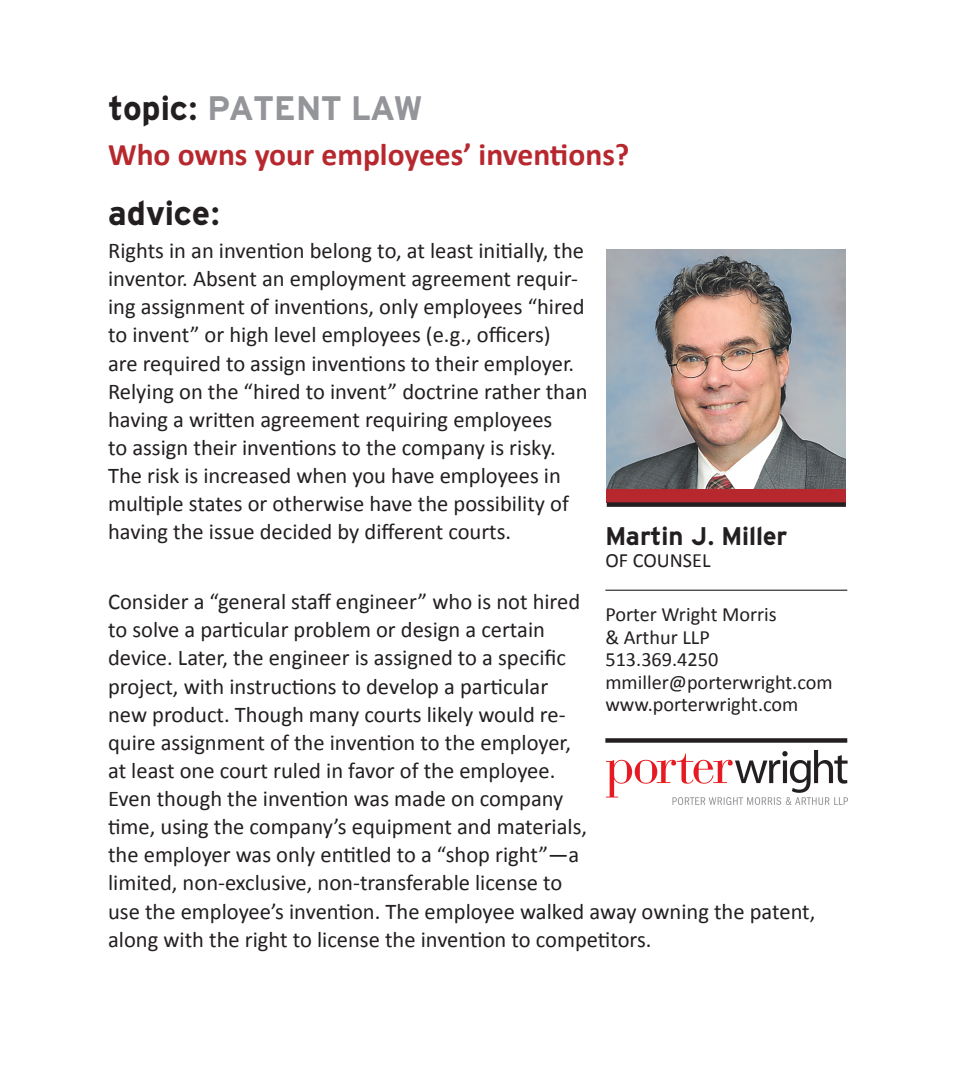
<style>
.page{position:relative;width:960px;height:1076px;background:#fff}
.page>*{position:absolute;margin:0;border:0;box-sizing:border-box;transform-origin:0 0}
.t1{font:36px "Hitthe Road";color:#939598}
.t2{font:36px "Hitthe Road";color:#231f20}
.t3{font:700 31.5px "Calibri";color:#b7282e}
.t4{font:27px "Hitthe Road";color:#231f20}
.t5{font:22.5px/28.1px "Calibri";color:#231f20}
.t6{font:20.25px/22.5px "Calibri";color:#231f20}
.s1{color:#231f20}
</style>
<div class="page">
<img style="left:606px;top:250px;width:239px;height:239px">
<img style="left:606px;top:750px;width:240px;height:54px">
<hr style="left:605px;top:589px;width:241px;height:2px;background:#231f20">
<svg style="left:605px;top:738px;width:241px;height:4px"></svg>
<div style="left:606px;top:489px;width:239px;height:14px;background:#b7282e"></div>
<div style="left:606px;top:502px;width:239px;height:5px;background:#231f20"></div>
<h1 class="t1" style="left:108px;top:92px;width:315px"><span class="s1">topic:</span> PATENT LAW</h1>
<h2 class="t3" style="left:108px;top:135px;width:522px">Who owns your employees’ inventions?</h2>
<h1 class="t2" style="left:108px;top:198px;width:114px">advice:</h1>
<p class="t5" style="left:108px;top:235px;width:481px">Rights in an invention belong to, at least initially, the inventor. Absent an employment agreement requir&shy;ing assignment of inventions, only employees “hired to invent” or high level employees (e.g., officers)<br>are required to assign inventions to their employer.<br>Relying on the “hired to invent” doctrine rather than having a written agreement requiring employees<br>to assign their inventions to the company is risky.<br>The risk is increased when you have employees in multiple states or otherwise have the possibility of having the issue decided by different courts.</p>
<p class="t4" style="left:605px;top:524px;width:183px">Martin J. Miller</p>
<p class="t6" style="left:605px;top:548px;width:107px">OF COUNSEL</p>
<p class="t6" style="left:605px;top:602px;width:229px">Porter Wright Morris<br>&amp; Arthur LLP<br>513.369.4250 mmiller@porterwright.com www.porterwright.com</p>
<p class="t5" style="left:108px;top:586px;width:708px">Consider a “general staff engineer” who is not hired<br>to solve a particular problem or design a certain<br>device. Later, the engineer is assigned to a specific<br>project, with instructions to develop a particular<br>new product. Though many courts likely would re-<br>quire assignment of the invention to the employer,<br>at least one court ruled in favor of the employee.<br>Even though the invention was made on company<br>time, using the company’s equipment and materials,<br>the employer was only entitled to a “shop right”—a<br>limited, non-exclusive, non-transferable license to<br>use the employee’s invention. The employee walked away owning the patent, along with the right to license the invention to competitors.</p>
</div>
